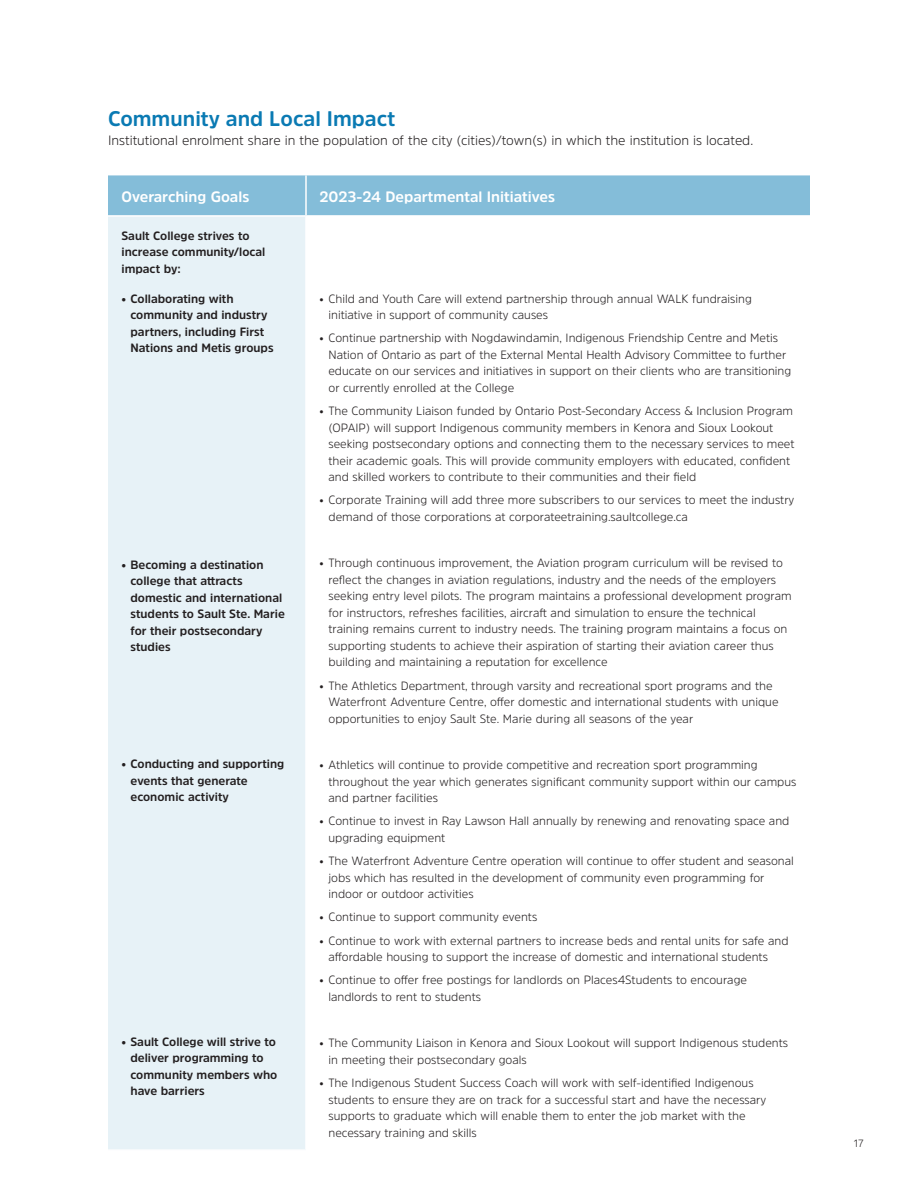
<style>
.page{position:relative;width:918px;height:1188px;background:#fff}
.page>*{position:absolute;margin:0;border:0;box-sizing:border-box;transform-origin:0 0}
.subhead_2_14{font:700 21px "Amsi Pro";color:#0a7ab3}
.TABLE_BODY_BOLD_rev{font:700 15px "Amsi Pro";color:#fff}
.body_no_para{font:300 13.5px "Amsi Pro";color:#231f20}
.TABLE_BODY_BULLET{font:300 12px/16.5px "Amsi Pro";color:#231f20}
.TABLE_BODY_BULLET_BO{font:700 12px/16.5px "Amsi Pro";color:#231f20}
.TABLE_BODY_BOLD{font:700 12px/16.5px "Amsi Pro";color:#231f20}
.t1{font:300 10.5px "Amsi Pro";color:#231f20}
</style>
<div class="page">
<div style="left:108px;top:175px;width:702px;height:40px;background:#84bdd9"></div>
<div style="left:108px;top:216px;width:198px;height:934px;background:#e7f2f7"></div>
<hr style="left:305px;top:175px;width:2px;height:40px;background:#fff">
<hr style="left:108px;top:215px;width:198px;height:2px;background:#fff">
<hr style="left:305px;top:217px;width:2px;height:932px;background:#fff">
<hr style="left:108px;top:1149px;width:198px;height:2px;background:#fff">
<p class="subhead_2_14" style="left:108px;top:104px;width:289px">Community and Local Impact</p>
<p class="body_no_para" style="left:108px;top:131px;width:647px">Institutional enrolment share in the population of the city (cities)/town(s) in which the institution is located.</p>
<p class="TABLE_BODY_BOLD_rev" style="left:122px;top:186px;width:129px">Overarching Goals</p>
<p class="TABLE_BODY_BOLD_rev" style="left:320px;top:186px;width:237px">2023-24 Departmental Initiatives</p>
<p class="TABLE_BODY_BOLD" style="left:122px;top:227px;width:145px">Sault College strives to increase community/local impact by:</p>
<p class="TABLE_BODY_BULLET_BO" style="left:130px;top:290px;width:145px;text-indent:-9px">• Collaborating with community and industry partners, including First<br>Nations and Metis groups</p>
<p class="TABLE_BODY_BULLET" style="left:328px;top:290px;width:425px;text-indent:-9px">• Child and Youth Care will extend partnership through annual WALK fundraising initiative in support of community causes</p>
<p class="TABLE_BODY_BULLET" style="left:328px;top:330px;width:464px;text-indent:-9px">• Continue partnership with Nogdawindamin, Indigenous Friendship Centre and Metis Nation of Ontario as part of the External Mental Health Advisory Committee to further educate on our services and initiatives in support on their clients who are transitioning or currently enrolled at the College</p>
<p class="TABLE_BODY_BULLET" style="left:328px;top:402px;width:468px;text-indent:-9px">• The Community Liaison funded by Ontario Post-Secondary Access &amp; Inclusion Program (OPAIP) will support Indigenous community members in Kenora and Sioux Lookout seeking postsecondary options and connecting them to the necessary services to meet their academic goals. This will provide community employers with educated, confident and skilled workers to contribute to their communities and their field</p>
<p class="TABLE_BODY_BULLET" style="left:328px;top:492px;width:467px;text-indent:-9px">• Corporate Training will add three more subscribers to our services to meet the industry demand of those corporations at corporateetraining.saultcollege.ca</p>
<p class="TABLE_BODY_BULLET" style="left:328px;top:555px;width:465px;text-indent:-9px">• Through continuous improvement, the Aviation program curriculum will be revised to reflect the changes in aviation regulations, industry and the needs of the employers seeking entry level pilots. The program maintains a professional development program for instructors, refreshes facilities, aircraft and simulation to ensure the technical training remains current to industry needs. The training program maintains a focus on supporting students to achieve their aspiration of starting their aviation career thus building and maintaining a reputation for excellence</p>
<p class="TABLE_BODY_BULLET" style="left:328px;top:677px;width:452px;text-indent:-9px">• The Athletics Department, through varsity and recreational sport programs and the<br>Waterfront Adventure Centre, offer domestic and international students with unique opportunities to enjoy Sault Ste. Marie during all seasons of the year</p>
<p class="TABLE_BODY_BULLET" style="left:328px;top:756px;width:470px;text-indent:-9px">• Athletics will continue to provide competitive and recreation sport programming throughout the year which generates significant community support within our campus and partner facilities</p>
<p class="TABLE_BODY_BULLET" style="left:328px;top:813px;width:462px;text-indent:-9px">• Continue to invest in Ray Lawson Hall annually by renewing and renovating space and upgrading equipment</p>
<p class="TABLE_BODY_BULLET" style="left:328px;top:852px;width:467px;text-indent:-9px">• The Waterfront Adventure Centre operation will continue to offer student and seasonal jobs which has resulted in the development of community even programming for indoor or outdoor activities</p>
<p class="TABLE_BODY_BULLET" style="left:320px;top:909px;width:219px">• Continue to support community events</p>
<p class="TABLE_BODY_BULLET" style="left:328px;top:932px;width:462px;text-indent:-9px">• Continue to work with external partners to increase beds and rental units for safe and affordable housing to support the increase of domestic and international students</p>
<p class="TABLE_BODY_BULLET" style="left:328px;top:972px;width:420px;text-indent:-9px">• Continue to offer free postings for landlords on Places4Students to encourage landlords to rent to students</p>
<p class="TABLE_BODY_BULLET" style="left:328px;top:1035px;width:461px;text-indent:-9px">• The Community Liaison in Kenora and Sioux Lookout will support Indigenous students in meeting their postsecondary goals</p>
<p class="TABLE_BODY_BULLET" style="left:328px;top:1074px;width:439px;text-indent:-9px">• The Indigenous Student Success Coach will work with self-identified Indigenous students to ensure they are on track for a successful start and have the necessary supports to graduate which will enable them to enter the job market with the necessary training and skills</p>
<p class="TABLE_BODY_BULLET_BO" style="left:130px;top:556px;width:156px;text-indent:-9px">• Becoming a destination college that attracts domestic and international students to Sault Ste. Marie for their postsecondary studies</p>
<p class="TABLE_BODY_BULLET_BO" style="left:130px;top:756px;width:155px;text-indent:-9px">• Conducting and supporting events that generate economic activity</p>
<p class="TABLE_BODY_BULLET_BO" style="left:130px;top:1033px;width:148px;text-indent:-9px">• Sault College will strive to deliver programming to community members who have barriers</p>
<p class="t1" style="left:854px;top:1137px;width:12px">17</p>
</div>
